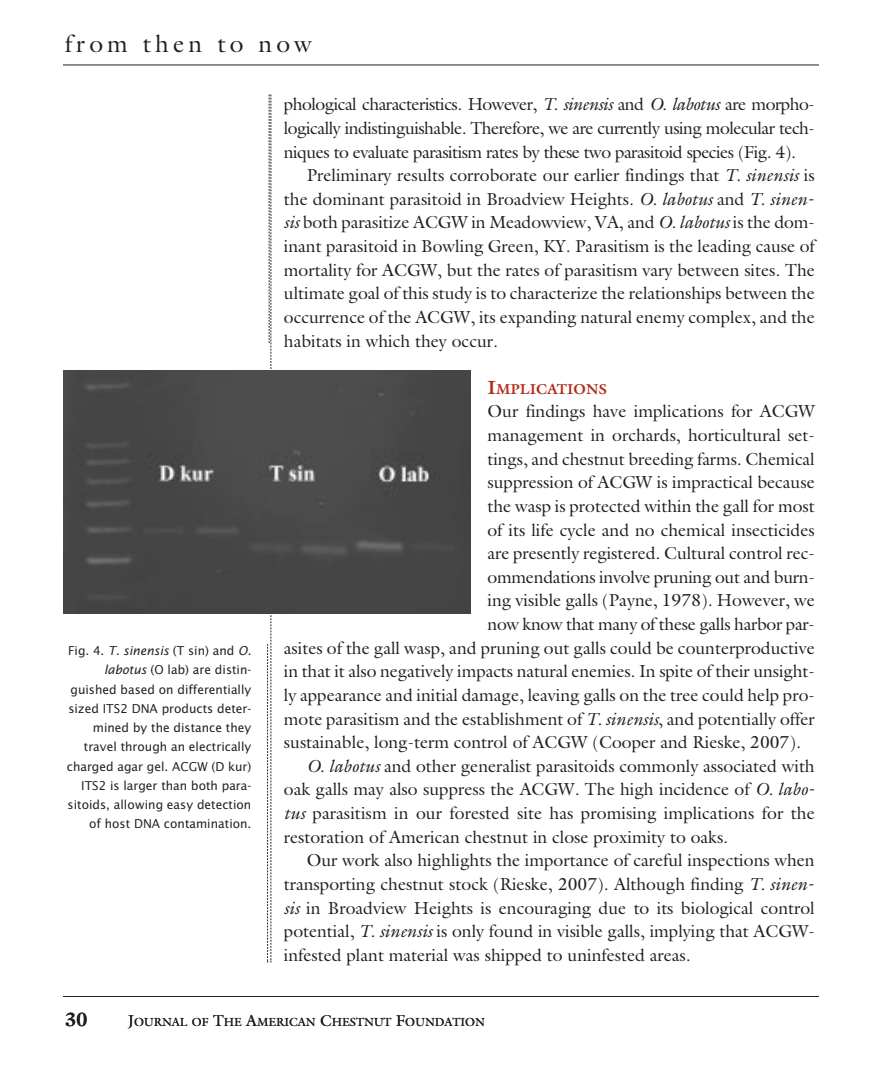
<style>
.page{position:relative;width:882px;height:1071px;background:#fff}
.page>*{position:absolute;margin:0;border:0;box-sizing:border-box;transform-origin:0 0}
.t1{font:24.5px "Galliard";letter-spacing:.17em;color:#231f20}
.t2{font:700 19.25px "Galliard";color:#231f20}
.t3{font:17.5px/23.6px "Galliard";color:#231f20;text-align:justify}
.t4{font:700 14.35px "Galliard";color:#b12c1b}
.t5{font:12.25px/19.2px "Lucida Sans";color:#231f20;text-align:right}
.t6{font:11.9px "Galliard";color:#231f20}
.s1{font-style:italic}
.s2{font-size:19.25px}
.s3{font-size:15.75px}
</style>
<div class="page">
<hr style="left:63px;top:65px;width:756px;height:1px;background:#231f20">
<hr style="left:63px;top:996px;width:756px;height:1px;background:#231f20">
<div style="left:63px;top:370px;width:407px;height:243px;background:#464646"></div>
<svg style="left:267px;top:94px;width:5px;height:869px"></svg>
<h1 class="t1" style="left:65px;top:34px;width:249px">from then to now</h1>
<p class="t5" style="left:67px;top:642px;width:186px">Fig. 4. <span class="s1">T. sinensis</span> (T sin) and <span class="s1">O. labotus</span> (O lab) are distin&shy;guished based on differentially sized ITS2 DNA products deter&shy;mined by the distance they travel through an electrically charged agar gel. ACGW (D kur)<br>ITS2 is larger than both para&shy;sitoids, allowing easy detection of host DNA contamination.</p>
<p class="t3" style="left:284px;top:94px;width:532px">phological characteristics. However, <span class="s1">T. sinensis</span> and <span class="s1">O. labotus</span> are morpho&shy;logically indistinguishable. Therefore, we are currently using molecular tech&shy;niques to evaluate parasitism rates by these two parasitoid species (Fig. 4).</p>
<p class="t3" style="left:284px;top:165px;width:532px;text-align:left;text-indent:23px">Preliminary results corroborate our earlier findings that <span class="s1">T. sinensis</span> is the dominant parasitoid in Broadview Heights. <span class="s1">O. labotus</span> and <span class="s1">T. sinen&shy;sis</span> both parasitize ACGW in Meadowview, VA, and <span class="s1">O. labotus</span> is the dom&shy;inant parasitoid in Bowling Green, KY. Parasitism is the leading cause of mortality for ACGW, but the rates of parasitism vary between sites. The ultimate goal of this study is to characterize the relationships between the occurrence of the ACGW, its expanding natural enemy complex, and the habitats in which they occur.</p>
<p class="t4" style="left:488px;top:383px;width:121px"><span class="s2">I</span>MPLICATIONS</p>
<p class="t3" style="left:488px;top:401px;width:329px">Our findings have implications for ACGW</p>
<p class="t3" style="left:488px;top:425px;width:329px">management in orchards, horticultural set-</p>
<p class="t3" style="left:488px;top:449px;width:329px">tings, and chestnut breeding farms. Chemical</p>
<p class="t3" style="left:488px;top:472px;width:329px">suppression of ACGW is impractical because</p>
<p class="t3" style="left:488px;top:496px;width:329px">the wasp is protected within the gall for most</p>
<p class="t3" style="left:488px;top:520px;width:329px">of its life cycle and no chemical insecticides</p>
<p class="t3" style="left:488px;top:543px;width:329px">are presently registered. Cultural control rec-</p>
<p class="t3" style="left:488px;top:567px;width:329px">ommendations involve pruning out and burn-</p>
<p class="t3" style="left:488px;top:590px;width:329px">ing visible galls (Payne, 1978). However, we</p>
<p class="t3" style="left:488px;top:614px;width:329px">now know that many of these galls harbor par-</p>
<p class="t3" style="left:284px;top:638px;width:532px">asites of the gall wasp, and pruning out galls could be counterproductive</p>
<p class="t3" style="left:284px;top:661px;width:532px">in that it also negatively impacts natural enemies. In spite of their unsight-</p>
<p class="t3" style="left:284px;top:685px;width:532px">ly appearance and initial damage, leaving galls on the tree could help pro-</p>
<p class="t3" style="left:284px;top:709px;width:532px">mote parasitism and the establishment of <span class="s1">T. sinensis</span>, and potentially offer</p>
<p class="t3" style="left:284px;top:732px;width:519px">sustainable, long-term control of ACGW (Cooper and Rieske, 2007).</p>
<p class="t3" style="left:307px;top:756px;width:510px"><span class="s1">O. labotus</span> and other generalist parasitoids commonly associated with</p>
<p class="t3" style="left:284px;top:779px;width:530px">oak galls may also suppress the ACGW. The high incidence of <span class="s1">O. labo-</span></p>
<p class="t3" style="left:284px;top:803px;width:532px"><span class="s1">tus</span> parasitism in our forested site has promising implications for the</p>
<p class="t3" style="left:284px;top:827px;width:446px">restoration of American chestnut in close proximity to oaks.</p>
<p class="t3" style="left:307px;top:850px;width:510px">Our work also highlights the importance of careful inspections when</p>
<p class="t3" style="left:284px;top:874px;width:529px">transporting chestnut stock (Rieske, 2007). Although finding <span class="s1">T. sinen-</span></p>
<p class="t3" style="left:284px;top:898px;width:532px"><span class="s1">sis</span> in Broadview Heights is encouraging due to its biological control</p>
<p class="t3" style="left:284px;top:921px;width:532px">potential, <span class="s1">T. sinensis</span> is only found in visible galls, implying that ACGW-</p>
<p class="t3" style="left:284px;top:945px;width:408px">infested plant material was shipped to uninfested areas.</p>
<p class="t2" style="left:65px;top:1012px;width:25px">30</p>
<p class="t6" style="left:128px;top:1017px;width:359px"><span class="s3">J</span>OURNAL OF <span class="s3">T</span>HE <span class="s3">A</span>MERICAN <span class="s3">C</span>HESTNUT <span class="s3">F</span>OUNDATION</p>
</div>
